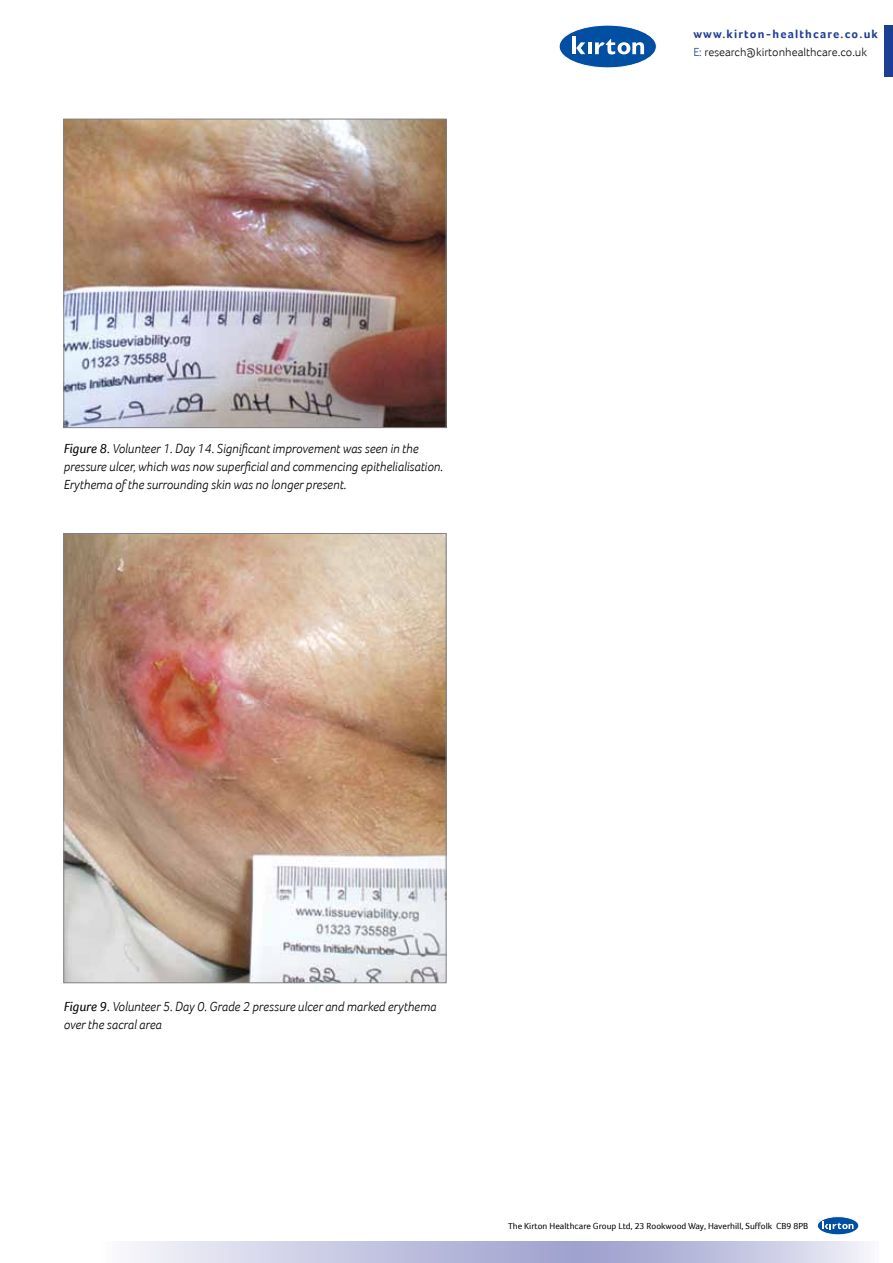
<style>
.page{position:relative;width:893px;height:1263px;background:#fff}
.page>*{position:absolute;margin:0;border:0;box-sizing:border-box;transform-origin:0 0}
.t1{font:italic 300 13.5px/18px "Foco";color:#000}
.t2{font:300 12px/18px "Foco";color:#000}
.t3{font:9px "Foco";color:#000}
.s1{font-weight:400}
.s2{font-weight:700;color:#1c3e94}
.s3{color:#1c3e94}
</style>
<div class="page">
<div style="left:559px;top:25px;width:97px;height:43px;background:#004fa3;border-radius:50%"></div>
<div style="left:559px;top:25px;width:98px;height:43px;border:1px solid #fff;border-radius:50%"></div>
<hr style="left:572px;top:37px;width:3px;height:17px;background:#fff">
<svg style="left:576px;top:42px;width:9px;height:12px"></svg>
<hr style="left:588px;top:42px;width:4px;height:12px;background:#fff">
<svg style="left:595px;top:39px;width:49px;height:15px"></svg>
<div style="left:884px;top:25px;width:9px;height:51px;background:#1c3e94"></div>
<svg style="left:130px;top:1242px;width:738px;height:21px;background:#c5c6e2"></svg>
<svg style="left:817px;top:1216px;width:42px;height:19px"></svg>
<div style="left:817px;top:1216px;width:42px;height:19px;border:1px solid #fff;border-radius:50%"></div>
<svg style="left:823px;top:1221px;width:30px;height:8px"></svg>
<img style="left:65px;top:121px;width:379px;height:305px">
<div style="left:63px;top:119px;width:383px;height:309px;border:1px solid #808285"></div>
<img style="left:65px;top:535px;width:379px;height:446px">
<p class="t1" style="left:64px;top:439px;width:381px"><span class="s1">Figure 8.</span> Volunteer 1. Day 14. Significant improvement was seen in the pressure ulcer, which was now superficial and commencing epithelialisation.<br>Erythema of the surrounding skin was no longer present.</p>
<p class="t2" style="left:693px;top:25px;width:186px"><span class="s2">www.kirton-healthcare.co.uk<br></span><span class="s3">E:</span> research@kirtonhealthcare.co.uk</p>
<p class="t1" style="left:64px;top:997px;width:374px"><span class="s1">Figure 9.</span> Volunteer 5. Day 0. Grade 2 pressure ulcer and marked erythema over the sacral area</p>
<p class="t3" style="left:508px;top:1221px;width:302px">The Kirton Healthcare Group Ltd, 23 Rookwood Way, Haverhill, Suffolk CB9 8PB</p>
</div>
